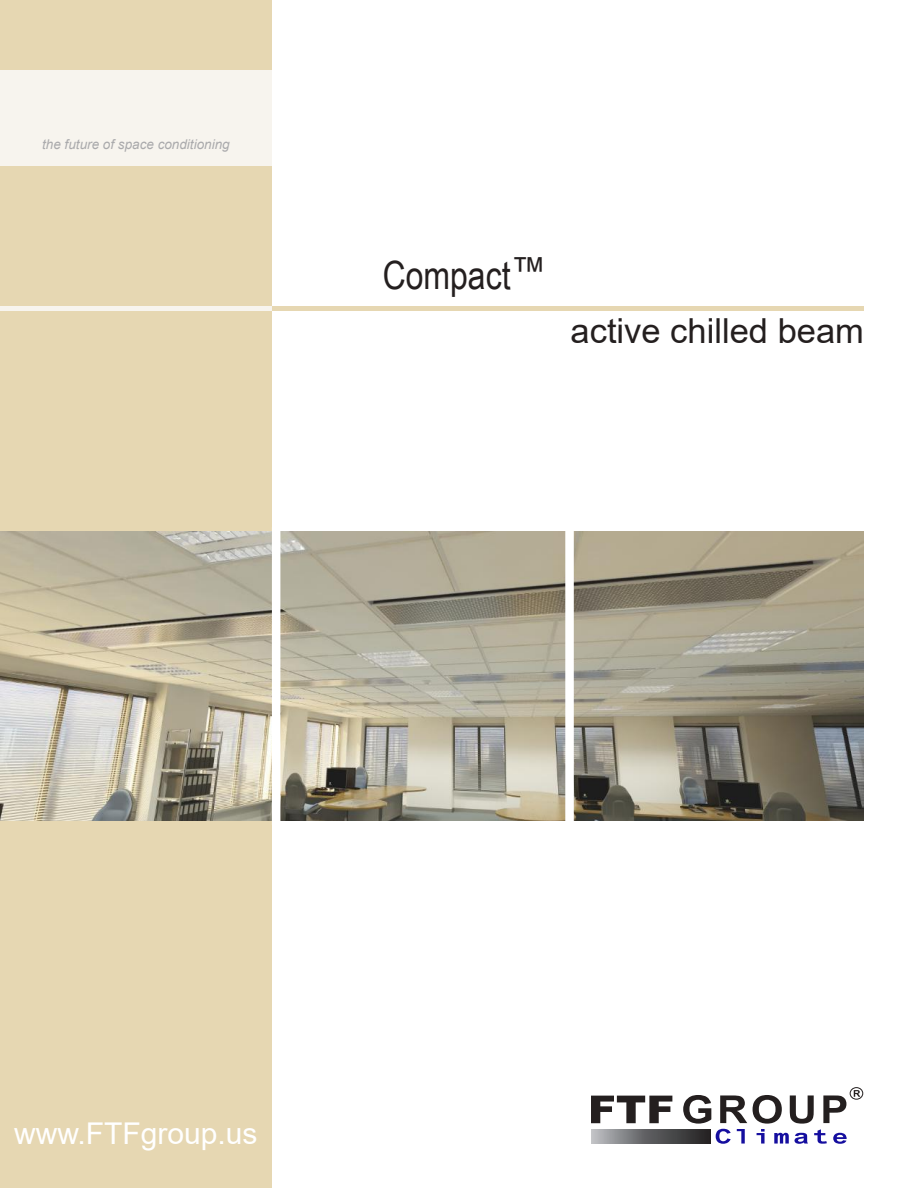
<style>
.page{position:relative;width:918px;height:1188px;background:#fff}
.page>*{position:absolute;margin:0;border:0;box-sizing:border-box;transform-origin:0 0}
.t1{font:39px "Arial Narrow";color:#241f1f}
.t2{font:34.5px "Arial";color:#241f1f}
.t3{font:30px "Arial";color:#fff}
.t4{font:italic 13.5px "Arial";color:#aaaaac}
</style>
<div class="page">
<div style="left:0;top:0;width:272px;height:1188px;background:#e6d7b2"></div>
<img style="left:0;top:532px;width:863px;height:289px">
<div style="left:0;top:70px;width:272px;height:96px;background:#f7f4ee"></div>
<hr style="left:0;top:306px;width:272px;height:4px;background:#f7f4ee">
<hr style="left:272px;top:306px;width:591px;height:4px;background:#e6d7b2">
<div style="left:272px;top:527px;width:8px;height:298px;background:#fff"></div>
<div style="left:565px;top:528px;width:9px;height:306px;background:#fff"></div>
<svg style="left:591px;top:1096px;width:81px;height:27px"></svg>
<svg style="left:854px;top:1090px;width:6px;height:7px"></svg>
<svg style="left:683px;top:1095px;width:64px;height:49px"></svg>
<svg style="left:753px;top:1095px;width:94px;height:49px"></svg>
<div style="left:850px;top:1087px;width:13px;height:13px;border:1px solid #241f1f;border-radius:50%"></div>
<svg style="left:591px;top:1130px;width:120px;height:13px;background:#656668"></svg>
<p class="t4" style="left:42px;top:135px;width:189px">the future of space conditioning</p>
<h1 class="t1" style="left:383px;top:247px;width:165px">Compact<sup>™</sup></h1>
<h2 class="t2" style="left:571px;top:307px;width:295px">active chilled beam</h2>
<h3 class="t3" style="left:14px;top:1113px;width:245px">www.FTFgroup.us</h3>
</div>
